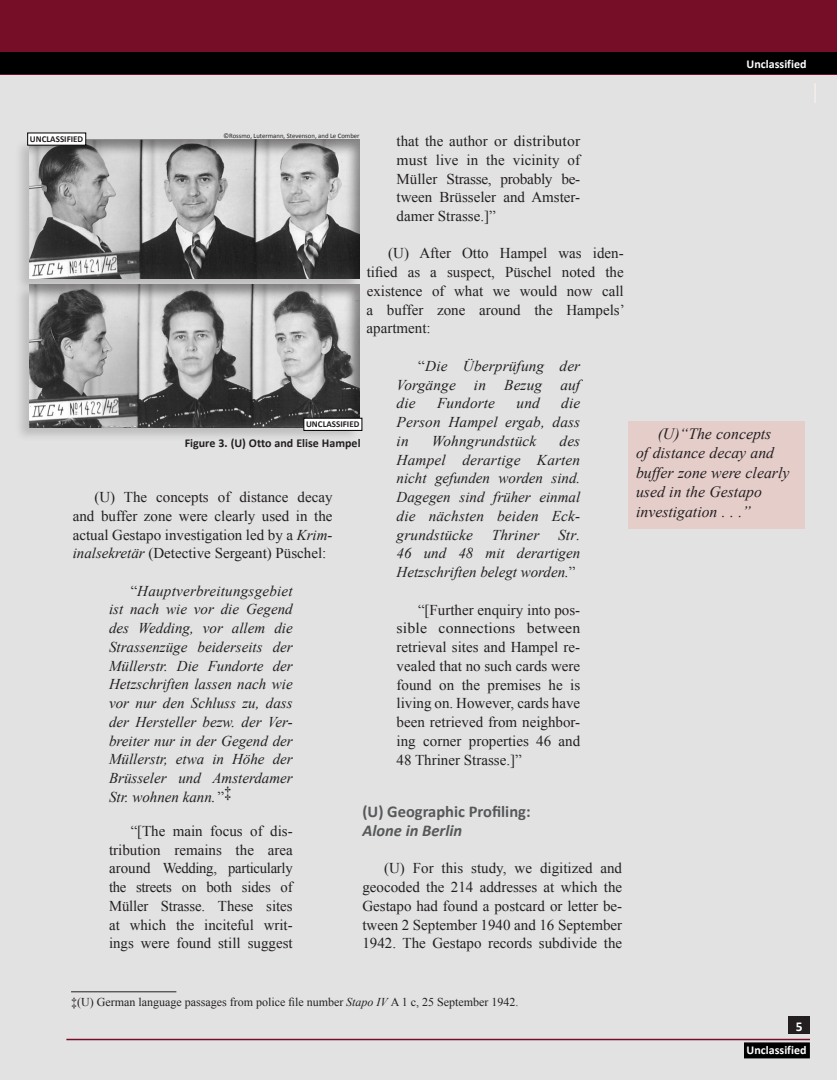
<style>
.page{position:relative;width:837px;height:1080px;background:#fff}
.page>*{position:absolute;margin:0;border:0;box-sizing:border-box;transform-origin:0 0}
.Header_1st_Degree{font:700 16.5px/18.8px "Calibri";color:#57585a}
.Pulled_quotes{font:italic 15.75px/19.5px "Times New Roman";color:#231f20}
.Article_Text_Body_Co{font:15px/18.8px "Times New Roman";color:#231f20;text-align:justify}
.Article_Text_Body_Co-2{font:italic 15px/18.8px "Times New Roman";letter-spacing:.01em;color:#231f20;text-align:justify}
.Article_Text_Body{font:15px/18.8px "Times New Roman";color:#231f20;text-align:justify}
.t1{font:700 13.5px "Calibri";color:#fff}
.Footnote{font:12px "Times New Roman";color:#231f20}
.Graphic_Captions{font:700 12px "Calibri";color:#231f20}
.t2{font:700 12px "Calibri";color:#fff}
.Footnote-2{font:700 9px "Calibri";color:#231f20}
.Footnote-3{font:6.75px "Calibri";color:#231f20}
.s1{font-style:normal}
.s2{font-style:italic}
</style>
<div class="page">
<div style="left:0;top:74px;width:837px;height:1006px;background:#e2e2e2"></div>
<div style="left:0;top:0;width:837px;height:74px;background:#770e28"></div>
<div style="left:0;top:53px;width:837px;height:21px;background:#000"></div>
<div style="left:788px;top:1017px;width:22px;height:17px;background:#231f20"></div>
<div style="left:744px;top:1042px;width:66px;height:16px;background:#000;border:2px solid #000"></div>
<div style="left:628px;top:421px;width:177px;height:108px;background:#e5cdca"></div>
<div style="left:14px;top:138px;width:347px;height:156px;background:#231f20;opacity:.19"></div>
<div style="left:28px;top:139px;width:333px;height:141px;background:#231f20;opacity:.5"></div>
<div style="left:14px;top:283px;width:347px;height:160px;background:#231f20;opacity:.19"></div>
<div style="left:29px;top:284px;width:332px;height:144px;background:#231f20;opacity:.5"></div>
<div style="left:303px;top:418px;width:59px;height:13px;background:#fff;border:1px solid #000"></div>
<hr style="left:66px;top:1039px;width:744px;height:1px;background:#770e28">
<hr style="left:71px;top:991px;width:105px;height:1px;background:#231f20">
<div style="left:27px;top:133px;width:59px;height:13px;background:#fff;border:1px solid #000"></div>
<hr style="left:814px;top:83px;width:2px;height:20px;background:#f5edec">
<p class="t2" style="left:747px;top:57px;width:61px">Unclassified</p>
<p class="Footnote-2" style="left:30px;top:133px;width:55px">UNCLASSIFIED</p>
<p class="Footnote-3" style="left:224px;top:132px;width:138px">©Rossmo, Lutermann, Stevenson, and Le Comber</p>
<p class="Article_Text_Body_Co" style="left:397px;top:132px;width:185px">that the author or distributor must live in the vicinity of Müller Strasse, probably be&shy;tween Brüsseler and Amster&shy;damer Strasse.]”</p>
<p class="Article_Text_Body_Co" style="left:367px;top:244px;width:260px;text-indent:22px">(U) After Otto Hampel was iden&shy;tified as a suspect, Püschel noted the existence of what we would now call a buffer zone around the Hampels’ apartment:</p>
<p class="Article_Text_Body_Co-2" style="left:397px;top:356px;width:185px;text-indent:22px"><span class="s1">“</span>Die Überprüfung der Vorgänge in Bezug auf die</p>
<p class="Article_Text_Body_Co-2" style="left:397px;top:394px;width:185px;text-indent:165px">die Person Hampel ergab, dass in</p>
<p class="Article_Text_Body_Co-2" style="left:437px;top:394px;width:60px">Fundorte</p>
<p class="Article_Text_Body_Co-2" style="left:517px;top:394px;width:25px">und</p>
<p class="Footnote-2" style="left:306px;top:418px;width:55px">UNCLASSIFIED</p>
<p class="Article_Text_Body_Co-2" style="left:397px;top:431px;width:185px;text-indent:163px">des Hampel derartige Karten nicht gefunden worden sind.<br>Dagegen sind früher einmal die nächsten beiden Eck&shy;grundstücke</p>
<p class="Article_Text_Body_Co-2" style="left:432px;top:431px;width:106px">Wohngrundstück</p>
<p class="Graphic_Captions" style="left:185px;top:436px;width:177px">Figure 3. (U) Otto and Elise Hampel</p>
<p class="Article_Text_Body" style="left:73px;top:487px;width:261px;text-indent:22px">(U) The concepts of distance decay and buffer zone were clearly used in the actual Gestapo investigation led by a <span class="s2">Krim&shy;inalsekretär</span> (Detective Sergeant) Püschel:</p>
<p class="Article_Text_Body_Co-2" style="left:492px;top:525px;width:49px">Thriner</p>
<p class="Article_Text_Body_Co-2" style="left:397px;top:525px;width:185px;text-indent:162px">Str.<br>46 und 48 mit derartigen Hetzschriften belegt worden.<span class="s1">”</span></p>
<p class="Article_Text_Body_Co" style="left:397px;top:600px;width:185px;text-indent:22px">“[Further enquiry into pos&shy;sible connections between retrieval sites and Hampel re&shy;vealed that no such cards were found on the premises he is living on. However, cards have been retrieved from neighbor&shy;ing corner properties 46 and 48 Thriner Strasse.]”</p>
<p class="Article_Text_Body_Co-2" style="left:109px;top:581px;width:185px;text-indent:22px"><span class="s1">“</span>Hauptverbreitungsgebiet ist nach wie vor die Gegend des Wedding, vor allem die Strassenzüge beiderseits der Müllerstr. Die Fundorte der Hetzschriften lassen nach wie vor nur den Schluss zu, dass der Hersteller bezw. der Ver&shy;breiter nur in der Gegend der Müllerstr, etwa in Höhe der Brüsseler und Amsterdamer Str. wohnen kann. <span class="s1">”</span><sup>‡</sup></p>
<p class="Article_Text_Body_Co" style="left:109px;top:821px;width:185px;text-indent:22px">“[The main focus of dis&shy;tribution remains the area around Wedding, particularly the streets on both sides of Müller Strasse. These sites at which the inciteful writ&shy;ings were found still suggest</p>
<p class="Header_1st_Degree" style="left:362px;top:802px;width:170px">(U) Geographic Profiling:<br><span class="s2">Alone in Berlin</span></p>
<p class="Article_Text_Body_Co" style="left:362px;top:859px;width:261px;text-indent:22px">(U) For this study, we digitized and geocoded the 214 addresses at which the Gestapo had found a postcard or letter be&shy;tween 2 September 1940 and 16 September 1942. The Gestapo records subdivide the</p>
<p class="Pulled_quotes" style="left:636px;top:423px;width:155px;text-indent:22px">(U)“The concepts<br>of distance decay and buffer zone were clearly used in the Gestapo investigation . . .”</p>
<p class="Footnote" style="left:71px;top:994px;width:449px">‡(U) German language passages from police file number <span class="s2">Stapo IV</span> A 1 c, 25 September 1942.</p>
<p class="t1" style="left:796px;top:1017px;width:8px">5</p>
<p class="t2" style="left:747px;top:1042px;width:61px">Unclassified</p>
</div>
